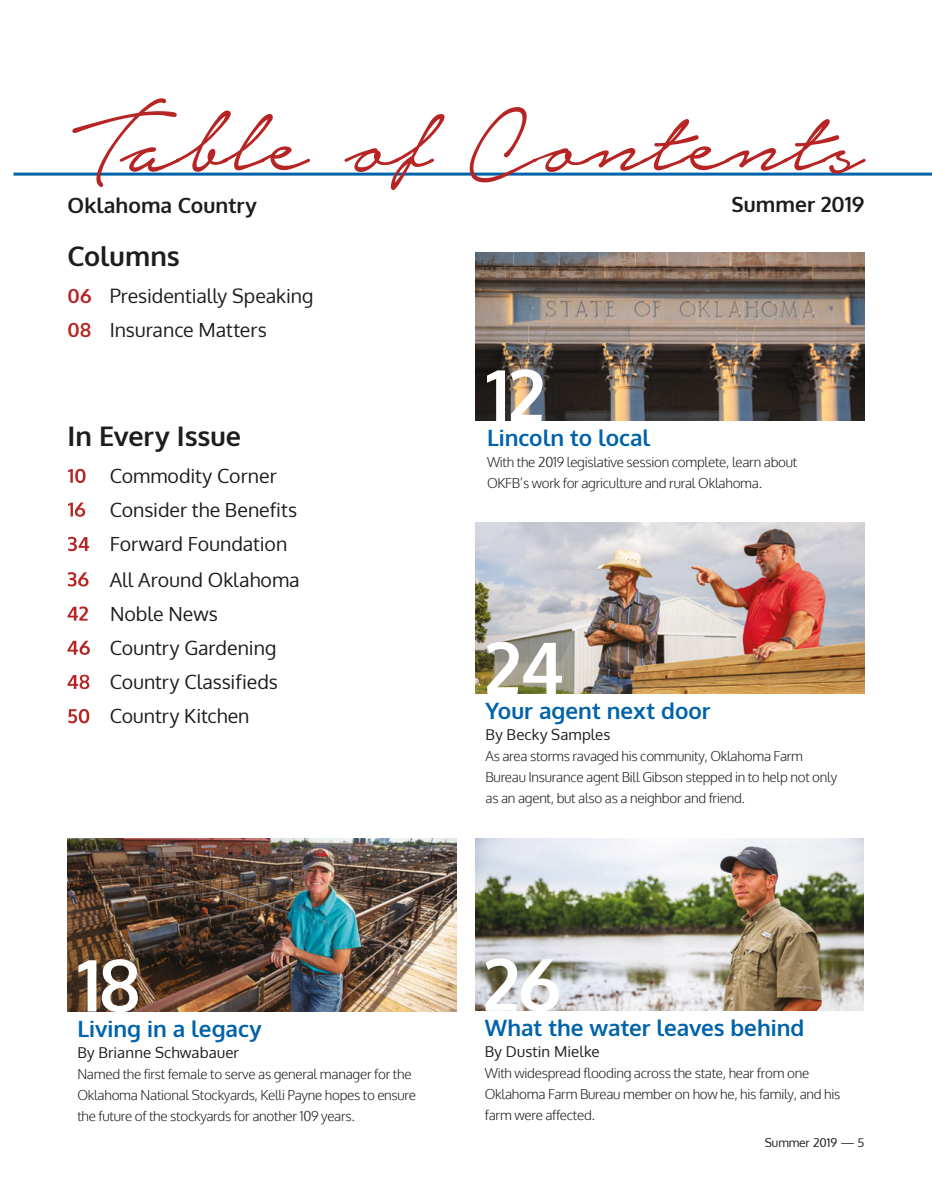
<style>
.page{position:relative;width:932px;height:1202px;background:#fff}
.page>*{position:absolute;margin:0;border:0;box-sizing:border-box;transform-origin:0 0}
.t1{font:700 27px "Oxygen";color:#1d1d1b}
.t2{font:700 22.5px "Oxygen";color:#0063aa}
.t3{font:700 21px "Oxygen";color:#1d1d1b}
.t4{font:19.5px/34.2px "Oxygen";color:#1d1d1b}
.t5{font:15px "Oxygen";letter-spacing:.01em;color:#1d1d1b}
.t6{font:300 13.5px/21px "Oxygen";letter-spacing:-.02em;color:#1d1d1b}
.t7{font:12px "Oxygen";color:#1d1d1b}
.s1{font-weight:700;color:#b62423}
</style>
<div class="page">
<img style="left:475px;top:839px;width:388px;height:171px">
<svg style="left:68px;top:469px;width:18px;height:14px"></svg>
<hr style="left:14px;top:173px;width:918px;height:3px;background:#0063aa">
<svg style="left:72px;top:98px;width:793px;height:92px"></svg>
<img style="left:475px;top:522px;width:389px;height:171px">
<img style="left:475px;top:253px;width:389px;height:168px">
<svg style="left:68px;top:537px;width:21px;height:14px"></svg>
<svg style="left:68px;top:674px;width:21px;height:15px"></svg>
<svg style="left:68px;top:709px;width:21px;height:14px"></svg>
<svg style="left:487px;top:369px;width:55px;height:52px"></svg>
<img style="left:67px;top:839px;width:390px;height:172px">
<svg style="left:68px;top:502px;width:17px;height:15px"></svg>
<svg style="left:68px;top:572px;width:20px;height:14px"></svg>
<svg style="left:68px;top:606px;width:20px;height:14px"></svg>
<svg style="left:67px;top:640px;width:23px;height:15px"></svg>
<svg style="left:78px;top:959px;width:60px;height:53px"></svg>
<svg style="left:487px;top:641px;width:75px;height:53px"></svg>
<svg style="left:485px;top:958px;width:74px;height:53px"></svg>
<h3 class="t3" style="left:68px;top:192px;width:191px">Oklahoma Country</h3>
<h3 class="t3" style="left:731px;top:191px;width:134px">Summer 2019</h3>
<h1 class="t1" style="left:68px;top:240px;width:114px">Columns</h1>
<h3 class="t4" style="left:68px;top:279px;width:247px"><span class="s1">06</span> Presidentially Speaking<br><span class="s1">08</span> Insurance Matters</h3>
<h1 class="t1" style="left:68px;top:419px;width:175px">In Every Issue</h1>
<h3 class="t4" style="left:110px;top:459px;width:169px">Commodity Corner</h3>
<h3 class="t4" style="left:110px;top:492px;width:189px">Consider the Benefits</h3>
<h3 class="t4" style="left:110px;top:527px;width:179px">Forward Foundation</h3>
<h3 class="t4" style="left:110px;top:562px;width:191px">All Around Oklahoma</h3>
<h3 class="t4" style="left:110px;top:596px;width:169px">Noble News<br>Country Gardening<br>Country Classifieds</h3>
<h3 class="t4" style="left:110px;top:699px;width:141px">Country Kitchen</h3>
<h2 class="t2" style="left:487px;top:424px;width:165px">Lincoln to local</h2>
<p class="t6" style="left:487px;top:452px;width:312px">With the 2019 legislative session complete, learn about<br>OKFB’s work for agriculture and rural Oklahoma.</p>
<h2 class="t2" style="left:485px;top:696px;width:226px">Your agent next door</h2>
<p class="t5" style="left:485px;top:724px;width:126px">By Becky Samples</p>
<p class="t6" style="left:485px;top:746px;width:353px">As area storms ravaged his community, Oklahoma Farm<br>Bureau Insurance agent Bill Gibson stepped in to help not only as an agent, but also as a neighbor and friend.</p>
<h2 class="t2" style="left:77px;top:1014px;width:186px">Living in a legacy</h2>
<p class="t5" style="left:77px;top:1042px;width:163px">By Brianne Schwabauer</p>
<p class="t6" style="left:77px;top:1064px;width:340px">Named the first female to serve as general manager for the<br>Oklahoma National Stockyards, Kelli Payne hopes to ensure the future of the stockyards for another 109 years.</p>
<h2 class="t2" style="left:485px;top:1013px;width:321px">What the water leaves behind</h2>
<p class="t5" style="left:485px;top:1040px;width:116px">By Dustin Mielke</p>
<p class="t6" style="left:485px;top:1062px;width:357px">With widespread flooding across the state, hear from one<br>Oklahoma Farm Bureau member on how he, his family, and his farm were affected.</p>
<p class="t7" style="left:764px;top:1134px;width:101px">Summer 2019 — 5</p>
</div>
